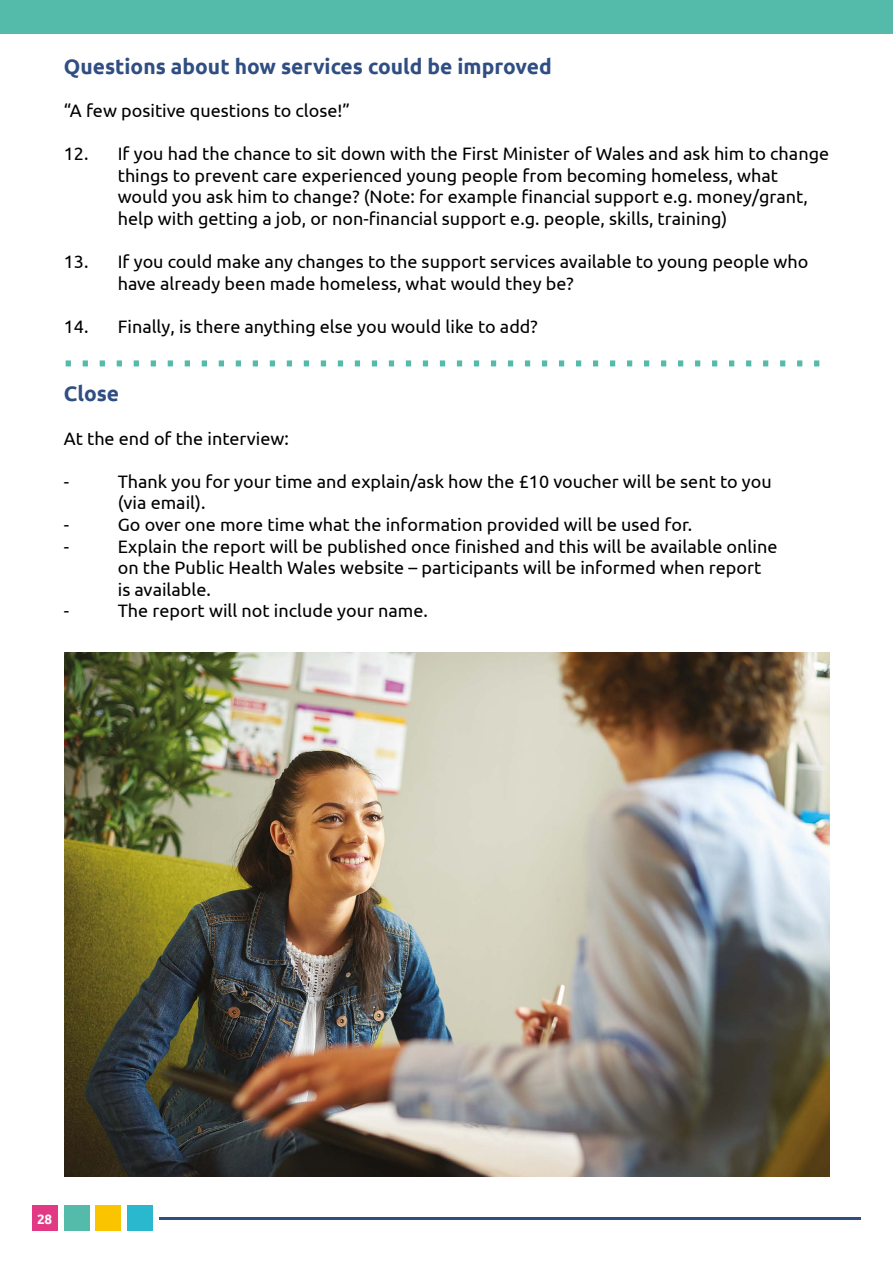
<style>
.page{position:relative;width:893px;height:1263px;background:#fff}
.page>*{position:absolute;margin:0;border:0;box-sizing:border-box;transform-origin:0 0}
.t1{font:700 21px "Ubuntu";color:#304e82}
.t2{font:18px/21.6px "Ubuntu";color:#000}
.t3{font:700 13.5px "Ubuntu";color:#fff}
</style>
<div class="page">
<div style="left:64px;top:1205px;width:25px;height:26px;background:#54bbab"></div>
<div style="left:32px;top:1205px;width:25px;height:26px;background:#e13983"></div>
<div style="left:96px;top:1205px;width:25px;height:26px;background:#fac400"></div>
<div style="left:128px;top:1205px;width:25px;height:26px;background:#29b8ce"></div>
<hr style="left:159px;top:1217px;width:702px;height:2px;background:#304e82">
<div style="left:0;top:0;width:893px;height:34px;background:#54bbab"></div>
<svg style="left:66px;top:360px;width:754px;height:6px"></svg>
<img style="left:64px;top:653px;width:766px;height:524px">
<p class="t1" style="left:64px;top:53px;width:489px">Questions about how services could be improved</p>
<p class="t2" style="left:64px;top:99px;width:288px">“A few positive questions to close!”</p>
<p class="t2" style="left:118px;top:142px;width:713px;text-indent:-54px">12. If you had the chance to sit down with the First Minister of Wales and ask him to change things to prevent care experienced young people from becoming homeless, what would you ask him to change? (Note: for example financial support e.g. money/grant, help with getting a job, or non-financial support e.g. people, skills, training)</p>
<p class="t2" style="left:118px;top:250px;width:692px;text-indent:-54px">13. If you could make any changes to the support services available to young people who have already been made homeless, what would they be?</p>
<p class="t2" style="left:64px;top:315px;width:476px">14. Finally, is there anything else you would like to add?</p>
<p class="t1" style="left:64px;top:381px;width:57px">Close</p>
<p class="t2" style="left:64px;top:427px;width:227px">At the end of the interview:</p>
<p class="t2" style="left:64px;top:470px;width:7px">-</p>
<p class="t2" style="left:118px;top:470px;width:655px">Thank you for your time and explain/ask how the £10 voucher will be sent to you (via email).</p>
<p class="t2" style="left:64px;top:513px;width:7px">-</p>
<p class="t2" style="left:118px;top:513px;width:576px">Go over one more time what the information provided will be used for.</p>
<p class="t2" style="left:64px;top:535px;width:7px">-</p>
<p class="t2" style="left:118px;top:535px;width:661px">Explain the report will be published once finished and this will be available online on the Public Health Wales website – participants will be informed when report is available.</p>
<p class="t2" style="left:64px;top:600px;width:7px">-</p>
<p class="t2" style="left:118px;top:600px;width:312px">The report will not include your name.</p>
<p class="t3" style="left:37px;top:1210px;width:17px">28</p>
</div>
